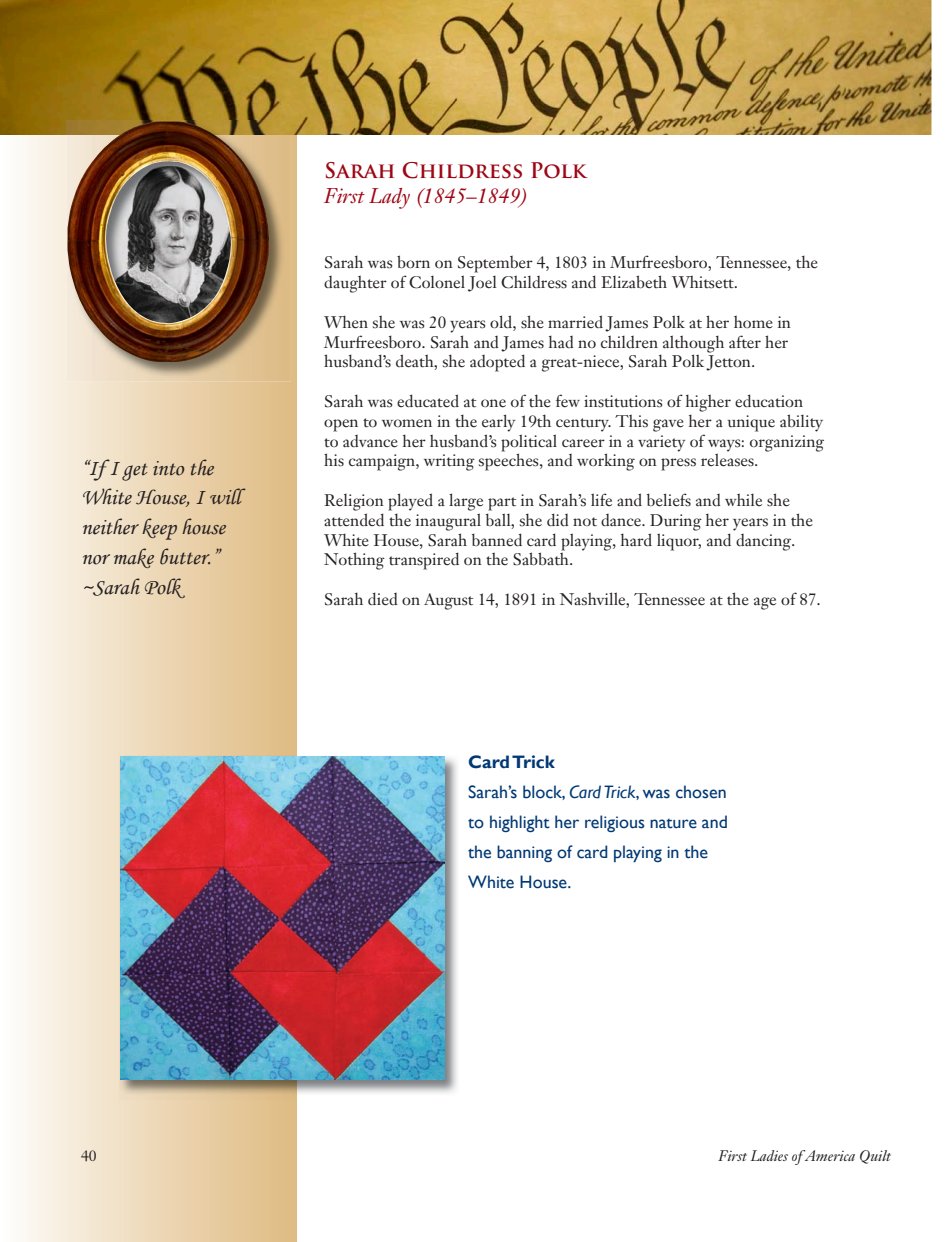
<style>
.page{position:relative;width:945px;height:1242px;background:#fff}
.page>*{position:absolute;margin:0;border:0;box-sizing:border-box;transform-origin:0 0}
.t1{font:22.5px/30px "Monotype Corsiva";color:#231f20}
.t2{font:italic 21px "Janson Text";color:#9d0715}
.t3{font:700 21px "Trajan Pro";color:#9d0715}
.t4{font:18px/30px "Gill Sans";color:#013874}
.t5{font:16.5px/19.8px "Janson Text";color:#231f20}
.t6{font:italic 15px "Janson Text";color:#231f20}
.t7{font:15px "Janson Text";color:#231f20}
.s1{font-weight:700}
.s2{font-style:italic}
</style>
<div class="page">
<svg style="left:21px;top:135px;width:276px;height:1107px;background:#efddc1"></svg>
<img style="left:0;top:0;width:932px;height:135px">
<img style="left:119px;top:755px;width:339px;height:344px">
<img style="left:120px;top:756px;width:324px;height:324px">
<img style="left:67px;top:121px;width:224px;height:261px">
<img style="left:68px;top:122px;width:203px;height:240px">
<h1 class="t1" style="left:81px;top:453px;width:161px">“If I get into the<br>White House, I will neither keep house nor make butter.” ~Sarah Polk</h1>
<p class="t3" style="left:324px;top:157px;width:264px">Sarah Childress Polk</p>
<p class="t2" style="left:324px;top:183px;width:205px">First Lady (1845–1849)</p>
<p class="t5" style="left:324px;top:253px;width:495px">Sarah was born on September 4, 1803 in Murfreesboro, Tennessee, the daughter of Colonel Joel Childress and Elizabeth Whitsett.</p>
<p class="t5" style="left:324px;top:312px;width:468px">When she was 20 years old, she married James Polk at her home in<br>Murfreesboro. Sarah and James had no children although after her husband’s death, she adopted a great-niece, Sarah Polk Jetton.</p>
<p class="t5" style="left:324px;top:391px;width:501px">Sarah was educated at one of the few institutions of higher education open to women in the early 19th century. This gave her a unique ability to advance her husband’s political career in a variety of ways: organizing his campaign, writing speeches, and working on press releases.</p>
<p class="t5" style="left:324px;top:490px;width:490px">Religion played a large part in Sarah’s life and beliefs and while she attended the inaugural ball, she did not dance. During her years in the White House, Sarah banned card playing, hard liquor, and dancing.<br>Nothing transpired on the Sabbath.</p>
<p class="t5" style="left:324px;top:589px;width:498px">Sarah died on August 14, 1891 in Nashville, Tennessee at the age of 87.</p>
<p class="t4" style="left:468px;top:748px;width:261px"><span class="s1">Card Trick<br></span>Sarah’s block, <span class="s2">Card Trick</span>, was chosen to highlight her religious nature and the banning of card playing in the<br>White House.</p>
<p class="t7" style="left:81px;top:1147px;width:17px">40</p>
<p class="t6" style="left:719px;top:1147px;width:174px">First Ladies of America Quilt</p>
</div>
